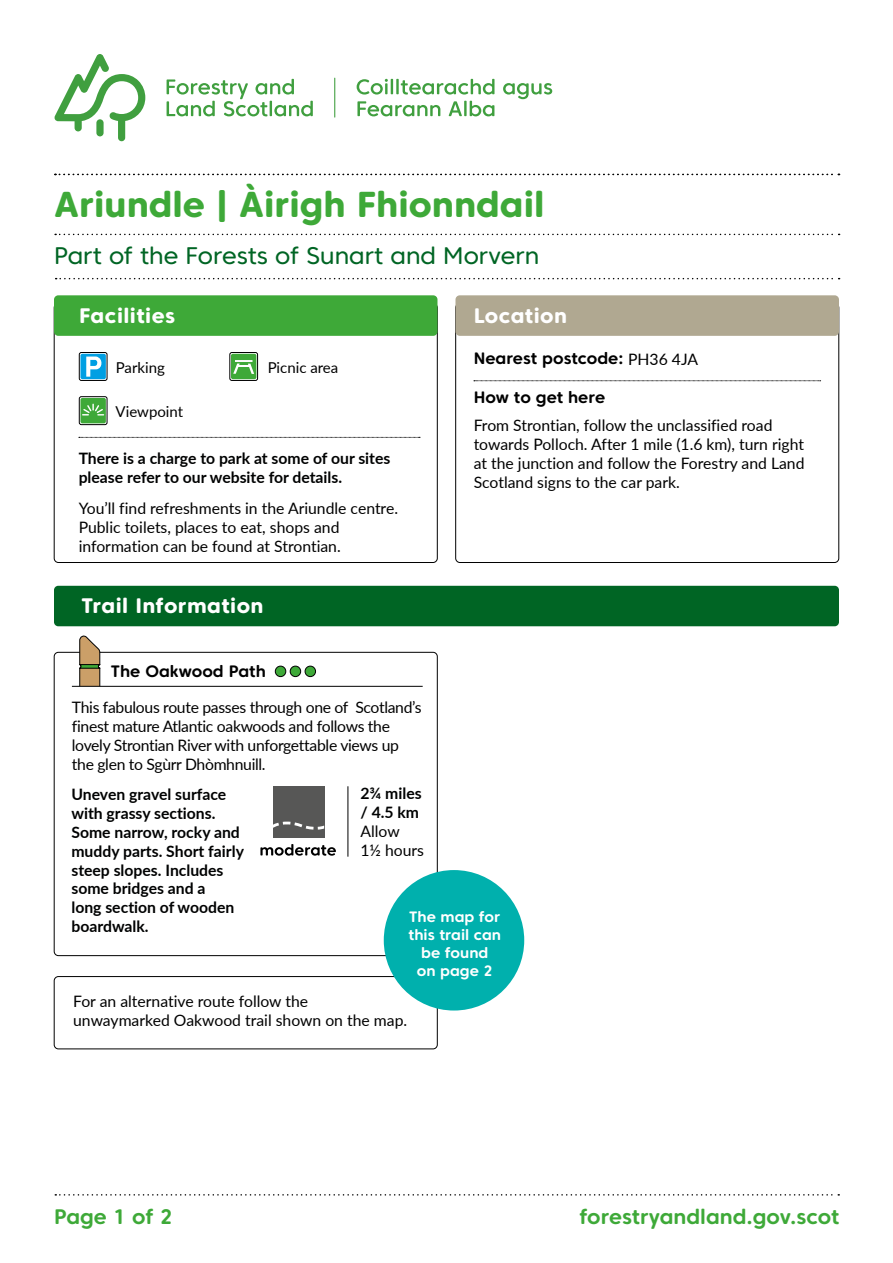
<style>
.page{position:relative;width:893px;height:1263px;background:#fff}
.page>*{position:absolute;margin:0;border:0;box-sizing:border-box;transform-origin:0 0}
.Header_1_-_H1{font:800 36px "Core Sans CR 75";color:#3ea938}
.Header_2_-_H2{font:24px "Core Sans CR 45";color:#006524}
.Header_3_-_H3{font:800 21px "Core Sans CR 75";letter-spacing:.02em;color:#fff}
.Web_address{font:700 21px "Core Sans CR 65";color:#3ea938}
.Titles_Bold{font:700 16.5px "Core Sans CR 65";color:#000}
.Body_copy{font:700 16.5px "Core Sans CR 65";color:#000}
.Body_copy-2{font:15.75px/18.9px "Lato";color:#000}
.Body_copy_bold{font:700 15.75px/18.9px "Lato";color:#010202}
.Body_copy-3{font:15.75px/18.9px "Lato";letter-spacing:-.02em;color:#000}
.Body_copy-4{font:700 15.75px/18.9px "Lato";color:#010202}
.Extra_info{font:700 15px "Core Sans CR 65";color:#fff}
.Facilities_-_P1{font:15px "Lato";color:#000}
.s1{font-family:"Lato";font-weight:400;font-size:15.75px}
</style>
<div class="page">
<svg style="left:167px;top:79px;width:146px;height:37px"></svg>
<svg style="left:357px;top:79px;width:36px;height:16px"></svg>
<hr style="left:396px;top:79px;width:3px;height:15px;background:#409f3f">
<svg style="left:401px;top:79px;width:93px;height:16px"></svg>
<svg style="left:503px;top:83px;width:49px;height:16px"></svg>
<svg style="left:357px;top:101px;width:83px;height:15px"></svg>
<svg style="left:449px;top:101px;width:13px;height:15px"></svg>
<hr style="left:464px;top:101px;width:3px;height:15px;background:#409f3f">
<svg style="left:470px;top:101px;width:24px;height:15px"></svg>
<svg style="left:55px;top:54px;width:90px;height:87px"></svg>
<hr style="left:334px;top:78px;width:1px;height:40px;background:#409f3f">
<svg style="left:55px;top:1194px;width:784px;height:1px"></svg>
<div style="left:54px;top:652px;width:383px;height:304px;border:1px solid #000;border-radius:4px"></div>
<svg style="left:79px;top:635px;width:21px;height:51px"></svg>
<div style="left:273px;top:786px;width:51px;height:52px;background:#575756"></div>
<svg style="left:273px;top:821px;width:51px;height:9px"></svg>
<svg style="left:260px;top:844px;width:76px;height:12px"></svg>
<hr style="left:348px;top:786px;width:1px;height:71px;background:#000">
<hr style="left:72px;top:686px;width:351px;height:1px;background:#000">
<div style="left:275px;top:666px;width:11px;height:11px;background:#3ea938;border-radius:50%"></div>
<div style="left:275px;top:666px;width:11px;height:11px;border:1px solid #000;border-radius:50%"></div>
<div style="left:305px;top:666px;width:11px;height:11px;background:#3ea938;border-radius:50%"></div>
<div style="left:305px;top:666px;width:11px;height:11px;border:1px solid #000;border-radius:50%"></div>
<div style="left:290px;top:666px;width:11px;height:11px;background:#3ea938;border-radius:50%"></div>
<div style="left:290px;top:666px;width:11px;height:11px;border:1px solid #000;border-radius:50%"></div>
<div style="left:54px;top:295px;width:383px;height:41px;background:#3ea938;border-radius:4px"></div>
<div style="left:455px;top:295px;width:384px;height:41px;background:#b0a891;border-radius:4px"></div>
<svg style="left:474px;top:380px;width:347px;height:1px"></svg>
<div style="left:54px;top:586px;width:785px;height:40px;background:#006524;border-radius:4px"></div>
<svg style="left:55px;top:174px;width:785px;height:1px"></svg>
<svg style="left:55px;top:234px;width:785px;height:1px"></svg>
<svg style="left:56px;top:278px;width:784px;height:1px"></svg>
<svg style="left:79px;top:437px;width:341px;height:1px"></svg>
<svg style="left:79px;top:352px;width:28px;height:27px"></svg>
<div style="left:79px;top:352px;width:28px;height:29px;border:1px solid #000;border-radius:2px"></div>
<svg style="left:79px;top:398px;width:28px;height:27px"></svg>
<div style="left:79px;top:396px;width:28px;height:29px;border:1px solid #000;border-radius:2px"></div>
<svg style="left:230px;top:352px;width:28px;height:27px"></svg>
<div style="left:230px;top:352px;width:28px;height:29px;border:1px solid #000;border-radius:2px"></div>
<div style="left:54px;top:976px;width:383px;height:73px;border:1px solid #000;border-radius:4px"></div>
<div style="left:384px;top:870px;width:140px;height:140px;background:#00b0ad;border-radius:50%"></div>
<h1 class="Header_1_-_H1" style="left:54px;top:182px;width:492px">Ariundle | Àirigh Fhionndail</h1>
<h2 class="Header_2_-_H2" style="left:54px;top:240px;width:487px">Part of the Forests of Sunart and Morvern</h2>
<h3 class="Header_3_-_H3" style="left:79px;top:303px;width:98px">Facilities</h3>
<h3 class="Header_3_-_H3" style="left:474px;top:302px;width:95px">Location</h3>
<p class="Facilities_-_P1" style="left:116px;top:356px;width:51px">Parking</p>
<p class="Facilities_-_P1" style="left:116px;top:400px;width:69px">Viewpoint</p>
<p class="Facilities_-_P1" style="left:268px;top:356px;width:72px">Picnic area</p>
<p class="Body_copy-4" style="left:79px;top:448px;width:313px">There is a charge to park at some of our sites please refer to our website for details.</p>
<p class="Body_copy-2" style="left:79px;top:498px;width:321px">You’ll find refreshments in the Ariundle centre.<br>Public toilets, places to eat, shops and</p>
<p class="Body_copy-2" style="left:79px;top:536px;width:264px">information can be found at Strontian.</p>
<h3 class="Header_3_-_H3" style="left:82px;top:593px;width:184px">Trail Information</h3>
<p class="Titles_Bold" style="left:111px;top:661px;width:156px">The Oakwood Path</p>
<p class="Body_copy-3" style="left:72px;top:697px;width:351px">This fabulous route passes through one of Scotland’s finest mature Atlantic oakwoods and follows the lovely Strontian River with unforgettable views up the glen to Sgùrr Dhòmhnuill.</p>
<p class="Body_copy" style="left:474px;top:348px;width:226px">Nearest postcode: <span class="s1">PH36 4JA</span></p>
<p class="Titles_Bold" style="left:474px;top:386px;width:133px">How to get here</p>
<p class="Body_copy-2" style="left:474px;top:415px;width:300px">From Strontian, follow the unclassified road</p>
<p class="Body_copy-2" style="left:474px;top:434px;width:332px">towards Polloch. After 1 mile (1.6 km), turn right</p>
<p class="Body_copy-2" style="left:474px;top:453px;width:332px">at the junction and follow the Forestry and Land</p>
<p class="Body_copy-2" style="left:474px;top:472px;width:208px">Scotland signs to the car park.</p>
<p class="Body_copy_bold" style="left:71px;top:784px;width:174px">Uneven gravel surface with grassy sections.<br>Some narrow, rocky and muddy parts. Short fairly steep slopes. Includes some bridges and a<br>long section of wooden boardwalk.</p>
<p class="Body_copy_bold" style="left:360px;top:783px;width:63px">2¾ miles</p>
<p class="Body_copy_bold" style="left:360px;top:802px;width:60px">/ 4.5 km</p>
<p class="Body_copy-2" style="left:360px;top:821px;width:41px">Allow</p>
<p class="Body_copy-2" style="left:360px;top:840px;width:65px">1½ hours</p>
<p class="Extra_info" style="left:409px;top:907px;width:93px">The map for</p>
<p class="Extra_info" style="left:408px;top:925px;width:94px">this trail can</p>
<p class="Extra_info" style="left:421px;top:943px;width:69px">be found</p>
<p class="Extra_info" style="left:417px;top:961px;width:77px">on page 2</p>
<p class="Body_copy-2" style="left:73px;top:991px;width:236px">For an alternative route follow the</p>
<p class="Body_copy-2" style="left:73px;top:1010px;width:336px">unwaymarked Oakwood trail shown on the map.</p>
<h3 class="Web_address" style="left:54px;top:1203px;width:120px">Page 1 of 2</h3>
<p class="Web_address" style="left:579px;top:1203px;width:261px">forestryandland.gov.scot</p>
</div>
